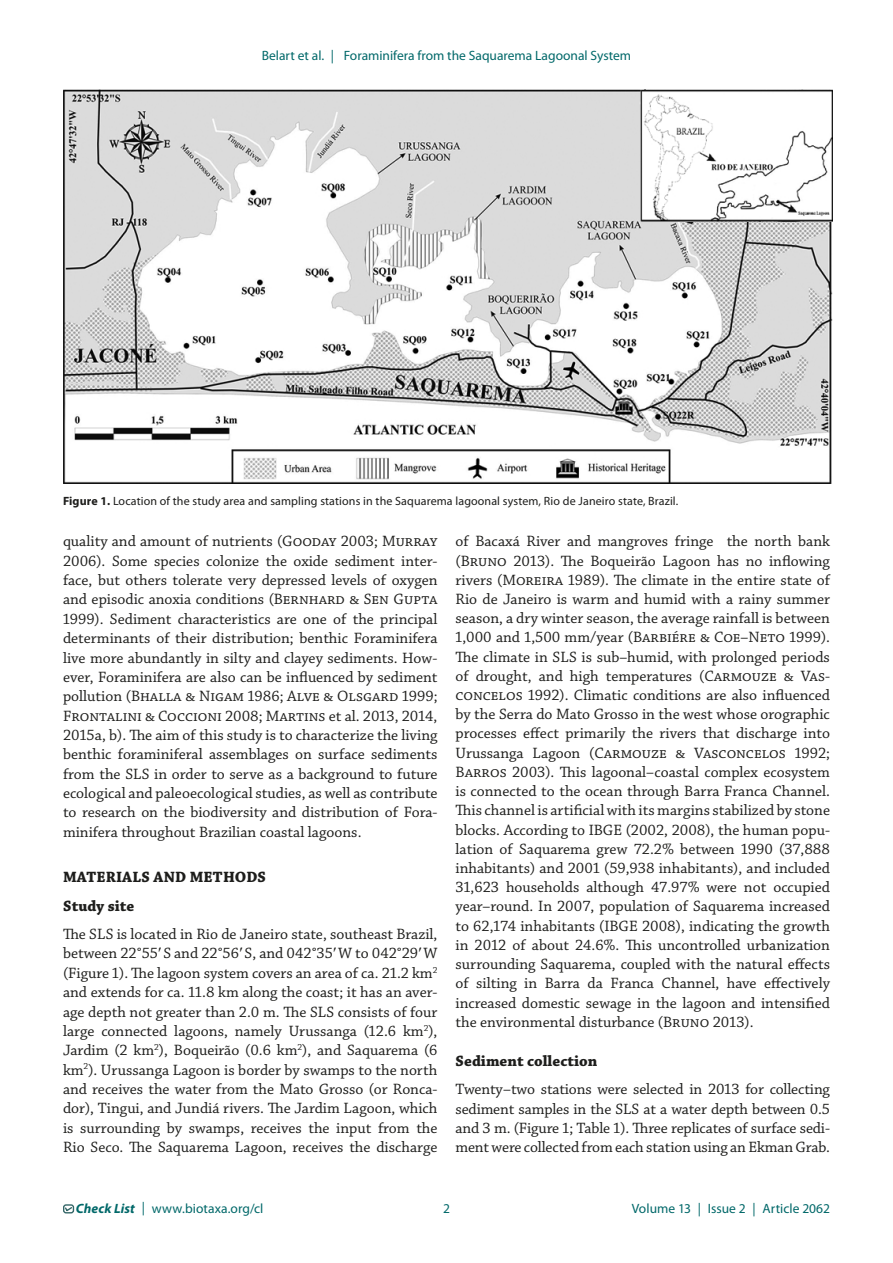
<style>
.page{position:relative;width:893px;height:1263px;background:#fff}
.page>*{position:absolute;margin:0;border:0;box-sizing:border-box;transform-origin:0 0}
.t1{font:15.75px/19.2px "Chaparral Pro";color:#1d1d1b;text-align:justify}
.t2{font:700 15.75px/29px "Chaparral Pro";color:#1d1d1b}
.t3{font:13.5px "Myriad Pro";color:#006869}
.t4{font:12px "Myriad Pro";letter-spacing:.01em;color:#1d1d1b}
.s1{font-weight:700}
.s2{font-family:"Times New Roman"}
.s3{font-weight:700;font-style:italic}
</style>
<div class="page">
<div style="left:63px;top:1204px;width:11px;height:9px;border:1px solid #346667;border-radius:2px"></div>
<svg style="left:64px;top:1206px;width:9px;height:6px"></svg>
<img style="left:63px;top:90px;width:769px;height:393px">
<p class="t3" style="left:262px;top:47px;width:371px">Belart et al. | Foraminifera from the Saquarema Lagoonal System</p>
<p class="t4" style="left:63px;top:493px;width:617px"><span class="s1">Figure 1.</span> Location of the study area and sampling stations in the Saquarema lagoonal system, Rio de Janeiro state, Brazil.</p>
<p class="t1" style="left:63px;top:532px;width:376px">quality and amount of nutrients (Gooday 2003; Murray 2006). Some species colonize the oxide sediment inter&shy;face, but others tolerate very depressed levels of oxygen and episodic anoxia conditions (Bernhard &amp; Sen Gupta 1999). Sediment characteristics are one of the principal determinants of their distribution; benthic Foraminifera live more abundantly in silty and clayey sediments. How&shy;ever, Foraminifera are also can be influenced by sediment pollution (Bhalla &amp; Nigam 1986; Alve &amp; Olsgard 1999; Frontalini &amp; Coccioni 2008; Martins et al. 2013, 2014, 2015a, b). The aim of this study is to characterize the living benthic foraminiferal assemblages on surface sediments from the SLS in order to serve as a background to future ecological and paleoecological studies, as well as contribute to research on the biodiversity and distribution of Fora&shy;minifera throughout Brazilian coastal lagoons.</p>
<p class="t2" style="left:63px;top:863px;width:205px">MATERIALS AND METHODS<br>Study site</p>
<p class="t1" style="left:63px;top:925px;width:376px">The SLS is located in Rio de Janeiro state, southeast Brazil, between 22°55<span class="s2">ʹ</span> S and 22°56<span class="s2">ʹ</span> S, and 042°35<span class="s2">ʹ</span>W to 042°29<span class="s2">ʹ</span>W (Figure 1). The lagoon system covers an area of ca. 21.2 km<sup>2 </sup>and extends for ca. 11.8 km along the coast; it has an aver&shy;age depth not greater than 2.0 m. The SLS consists of four large connected lagoons, namely Urussanga (12.6 km<sup>2</sup>), Jardim (2 km<sup>2</sup>), Boqueirão (0.6 km<sup>2</sup>), and Saquarema (6 km<sup>2</sup>). Urussanga Lagoon is border by swamps to the north and receives the water from the Mato Grosso (or Ronca&shy;dor), Tingui, and Jundiá rivers. The Jardim Lagoon, which is surrounding by swamps, receives the input from the Rio Seco. The Saquarema Lagoon, receives the discharge</p>
<p class="t1" style="left:455px;top:532px;width:377px">of Bacaxá River and mangroves fringe the north bank (Bruno 2013). The Boqueirão Lagoon has no inflowing rivers (Moreira 1989). The climate in the entire state of Rio de Janeiro is warm and humid with a rainy summer season, a dry winter season, the average rainfall is between 1,000 and 1,500 mm/year (Barbiére &amp; Coe–Neto 1999).<br>The climate in SLS is sub–humid, with prolonged periods of drought, and high temperatures (Carmouze &amp; Vas&shy;concelos 1992). Climatic conditions are also influenced by the Serra do Mato Grosso in the west whose orographic processes effect primarily the rivers that discharge into Urussanga Lagoon (Carmouze &amp; Vasconcelos 1992; Barros 2003). This lagoonal–coastal complex ecosystem is connected to the ocean through Barra Franca Channel.<br>This channel is artificial with its margins stabilized by stone blocks. According to IBGE (2002, 2008), the human popu&shy;lation of Saquarema grew 72.2% between 1990 (37,888 inhabitants) and 2001 (59,938 inhabitants), and included 31,623 households although 47.97% were not occupied year–round. In 2007, population of Saquarema increased to 62,174 inhabitants (IBGE 2008), indicating the growth in 2012 of about 24.6%. This uncontrolled urbanization surrounding Saquarema, coupled with the natural effects of silting in Barra da Franca Channel, have effectively increased domestic sewage in the lagoon and intensified the environmental disturbance (Bruno 2013).</p>
<p class="t2" style="left:455px;top:1047px;width:143px">Sediment collection</p>
<p class="t1" style="left:455px;top:1080px;width:376px">Twenty–two stations were selected in 2013 for collecting sediment samples in the SLS at a water depth between 0.5 and 3 m. (Figure 1; Table 1). Three replicates of surface sedi&shy;ment were collected from each station using an Ekman Grab.</p>
<p class="t3" style="left:76px;top:1200px;width:189px"><span class="s3">Check List</span> | www.biotaxa.org/cl</p>
<p class="t3" style="left:443px;top:1200px;width:8px">2</p>
<p class="t3" style="left:632px;top:1200px;width:200px">Volume 13 | Issue 2 | Article 2062</p>
</div>
